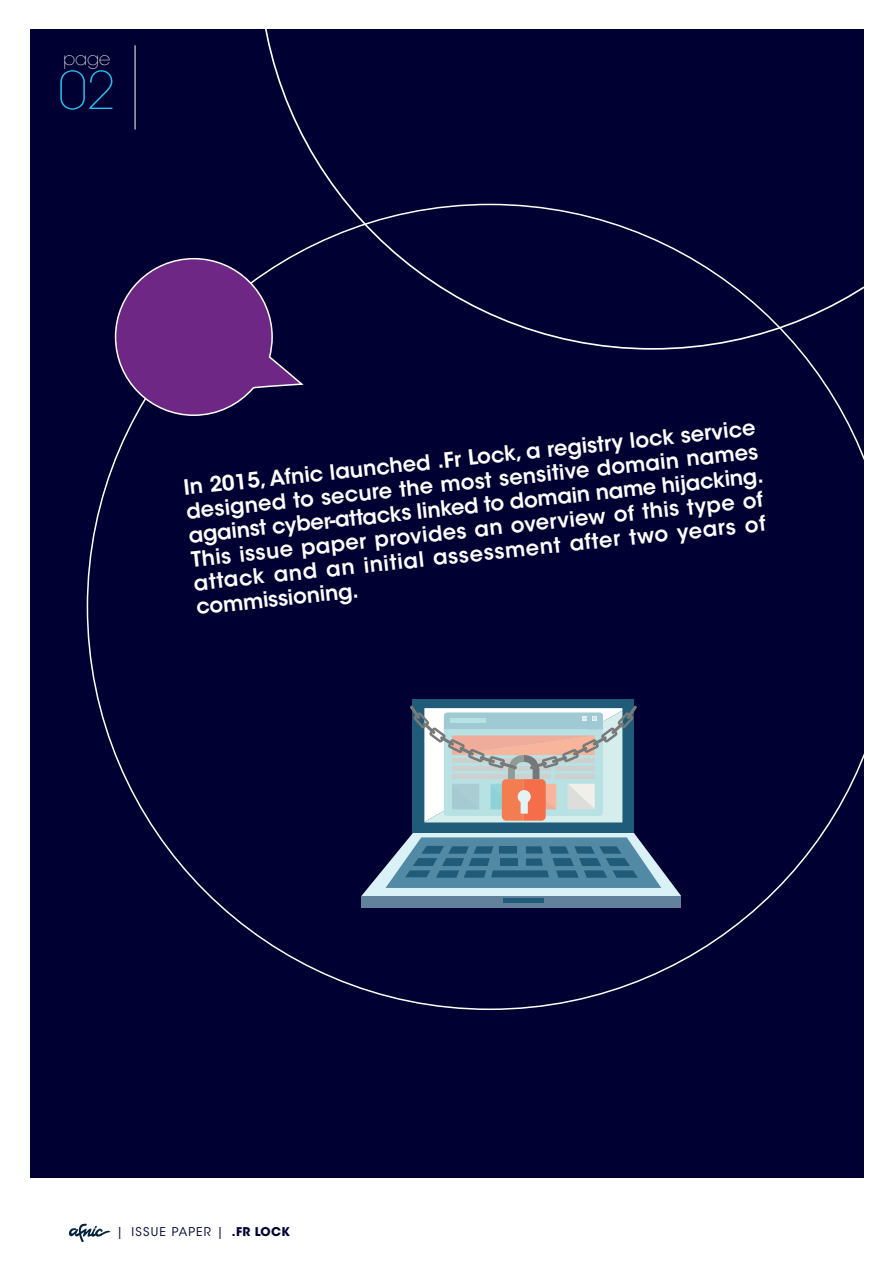
<style>
.page{position:relative;width:893px;height:1263px;background:#fff}
.page>*{position:absolute;margin:0;border:0;box-sizing:border-box;transform-origin:0 0}
.t1{font:200 51.6px "ITC Avant Garde Std";color:#26bff0}
.t2{font:600 21px/24px "ITC Avant Garde Std";color:#fff}
.t3{font:200 18px "ITC Avant Garde Std";color:#fff}
.t4{font:12px "ITC Avant Garde Std";letter-spacing:.1em;color:#000032}
.s1{font-weight:700}
</style>
<div class="page">
<svg style="left:69px;top:1224px;width:42px;height:18px"></svg>
<div style="left:30px;top:29px;width:833px;height:1149px;background:#000032"></div>
<hr style="left:135px;top:45px;width:1px;height:85px;background:#fff">
<svg style="left:265px;top:29px;width:599px;height:321px"></svg>
<svg style="left:114px;top:257px;width:189px;height:160px"></svg>
<div style="left:413px;top:699px;width:221px;height:134px;background:#205b79"></div>
<div style="left:361px;top:896px;width:320px;height:11px;background:#61829a"></div>
<svg style="left:361px;top:833px;width:320px;height:63px"></svg>
<div style="left:503px;top:898px;width:41px;height:5px;background:#205b79"></div>
<svg style="left:410px;top:705px;width:227px;height:117px;background:#b1babc"></svg>
<p class="t3" style="left:63px;top:48px;width:49px">page</p>
<h1 class="t1" style="left:58px;top:60px;width:58px">02</h1>
<p class="t2" style="left:182px;top:475px;width:579px;rotate:-6deg">In 2015, Afnic launched .Fr Lock, a registry lock service designed to secure the most sensitive domain names against cyber-attacks linked to domain name hijacking.<br>This issue paper provides an overview of this type of attack and an initial assessment after two years of commissioning.</p>
<p class="t4" style="left:116px;top:1225px;width:175px">| ISSUE PAPER | <span class="s1">.FR LOCK</span></p>
</div>
